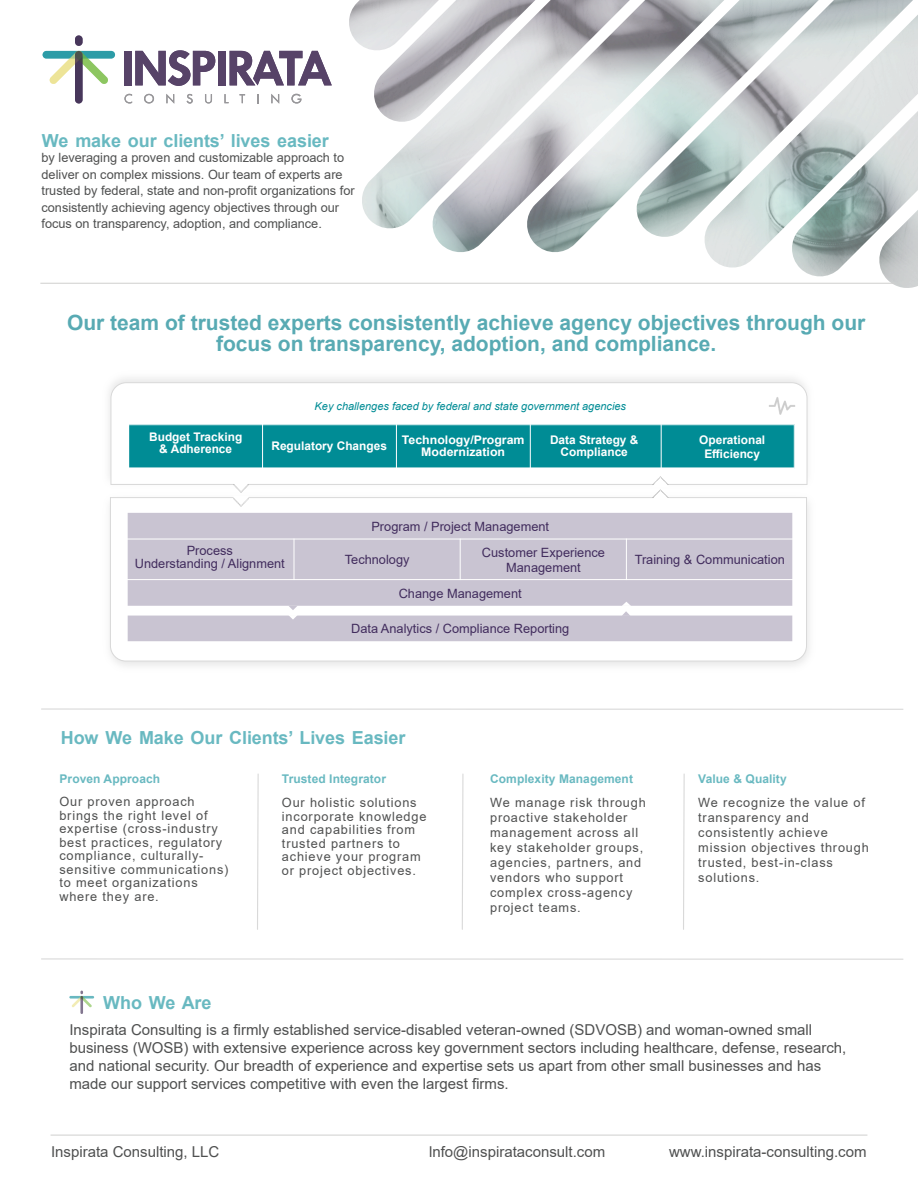
<style>
.page{position:relative;width:918px;height:1188px;background:#fff}
.page>*{position:absolute;margin:0;border:0;box-sizing:border-box;transform-origin:0 0}
.t1{font:700 21px/21px "Arial";color:#58aab3;text-align:center}
.t2{font:700 18px "Arial";letter-spacing:-.005em;color:rgb(4 138 151/.6)}
.t3{font:15px/18px "Arial";color:#4f5050}
.t4{font:12.75px/13.5px "Arial";letter-spacing:.065em;color:#4f5050}
.t5{font:12.75px/16.5px "Arial";color:#4f5050}
.t6{font:12.75px/12.8px "Arial";color:#412c5d;text-align:center}
.t7{font:700 12px "Arial";letter-spacing:.005em;color:rgb(4 138 151/.6)}
.t8{font:700 11.85px/11.9px "Arial";color:#fff;text-align:center}
.t9{font:700 11.85px/11.9px "Arial";color:#fff;text-align:center;scale:1.04 1}
.t10{font:italic 10.95px "Arial";color:#008c95}
</style>
<div class="page">
<hr style="left:51px;top:1135px;width:816px;height:1px;background:#cfcfce">
<img style="left:349px;top:0;width:569px;height:288px">
<div style="left:124px;top:51px;width:8px;height:34px;background:#574368"></div>
<svg style="left:135px;top:50px;width:80px;height:36px"></svg>
<div style="left:218px;top:51px;width:8px;height:34px;background:#574368"></div>
<svg style="left:230px;top:51px;width:102px;height:34px"></svg>
<div style="left:43px;top:51px;width:72px;height:8px;background:#2c9ca7;border-radius:4px"></div>
<div style="left:75px;top:35px;width:8px;height:11px;background:#48375b;border-radius:4px"></div>
<svg style="left:49px;top:51px;width:59px;height:33px"></svg>
<svg style="left:75px;top:51px;width:8px;height:53px"></svg>
<svg style="left:124px;top:94px;width:8px;height:9px"></svg>
<svg style="left:144px;top:94px;width:10px;height:9px"></svg>
<svg style="left:166px;top:94px;width:8px;height:10px"></svg>
<svg style="left:187px;top:94px;width:6px;height:10px"></svg>
<svg style="left:205px;top:94px;width:7px;height:9px"></svg>
<svg style="left:224px;top:94px;width:5px;height:9px"></svg>
<svg style="left:240px;top:94px;width:5px;height:9px"></svg>
<svg style="left:257px;top:94px;width:2px;height:9px"></svg>
<svg style="left:271px;top:94px;width:8px;height:10px"></svg>
<svg style="left:291px;top:94px;width:10px;height:9px"></svg>
<hr style="left:40px;top:283px;width:855px;height:1px;background:#cfcfce">
<hr style="left:41px;top:708px;width:862px;height:2px;background:#d9d9d9">
<hr style="left:41px;top:958px;width:862px;height:2px;background:#d9d9d9">
<svg style="left:110px;top:497px;width:697px;height:165px"></svg>
<svg style="left:110px;top:382px;width:698px;height:103px"></svg>
<div style="left:129px;top:425px;width:134px;height:44px;background:#008c95"></div>
<div style="left:263px;top:425px;width:133px;height:44px;background:#008c95"></div>
<div style="left:397px;top:425px;width:133px;height:44px;background:#008c95"></div>
<div style="left:528px;top:425px;width:133px;height:44px;background:#008c95"></div>
<div style="left:661px;top:425px;width:133px;height:44px;background:#008c95"></div>
<hr style="left:530px;top:424px;width:1px;height:46px;background:#fff">
<hr style="left:396px;top:424px;width:1px;height:46px;background:#fff">
<hr style="left:262px;top:423px;width:1px;height:46px;background:#fff">
<hr style="left:661px;top:424px;width:1px;height:46px;background:#fff">
<hr style="left:128px;top:424px;width:1px;height:46px;background:#fff">
<hr style="left:794px;top:424px;width:1px;height:46px;background:#fff">
<hr style="left:128px;top:424px;width:667px;height:1px;background:#fff">
<hr style="left:128px;top:467px;width:667px;height:3px;background:#fff">
<div style="left:127px;top:512px;width:666px;height:27px;background:#c9c4d2"></div>
<div style="left:127px;top:539px;width:167px;height:41px;background:#c9c4d2"></div>
<div style="left:294px;top:539px;width:166px;height:41px;background:#c9c4d2"></div>
<div style="left:460px;top:539px;width:166px;height:41px;background:#c9c4d2"></div>
<div style="left:626px;top:539px;width:167px;height:41px;background:#c9c4d2"></div>
<div style="left:127px;top:580px;width:666px;height:26px;background:#c9c4d2"></div>
<div style="left:127px;top:615px;width:666px;height:27px;background:#c9c4d2"></div>
<hr style="left:294px;top:539px;width:1px;height:41px;background:#fff">
<hr style="left:460px;top:539px;width:1px;height:41px;background:#fff">
<hr style="left:626px;top:539px;width:1px;height:41px;background:#fff">
<hr style="left:127px;top:539px;width:666px;height:1px;background:#fff">
<hr style="left:127px;top:579px;width:666px;height:1px;background:#fff">
<hr style="left:127px;top:606px;width:666px;height:1px;background:#fff">
<hr style="left:127px;top:615px;width:666px;height:1px;background:#fff">
<svg style="left:127px;top:513px;width:1px;height:26px"></svg>
<hr style="left:127px;top:539px;width:1px;height:103px;background:#fff">
<svg style="left:792px;top:513px;width:1px;height:26px"></svg>
<hr style="left:792px;top:539px;width:1px;height:103px;background:#fff">
<hr style="left:127px;top:512px;width:666px;height:1px;background:#fff">
<hr style="left:127px;top:641px;width:666px;height:1px;background:#fff">
<img style="left:767px;top:391px;width:30px;height:30px">
<img style="left:647px;top:467px;width:28px;height:12px">
<svg style="left:652px;top:476px;width:18px;height:3px"></svg>
<img style="left:647px;top:479px;width:28px;height:28px">
<img style="left:227px;top:474px;width:28px;height:11px">
<svg style="left:232px;top:482px;width:18px;height:6px"></svg>
<img style="left:227px;top:488px;width:28px;height:24px">
<svg style="left:288px;top:606px;width:10px;height:13px"></svg>
<svg style="left:622px;top:602px;width:9px;height:14px"></svg>
<hr style="left:69px;top:996px;width:25px;height:3px;background:#048a97;opacity:.6">
<svg style="left:72px;top:991px;width:20px;height:16px"></svg>
<hr style="left:80px;top:996px;width:3px;height:18px;background:#2f1b45;opacity:.6">
<svg style="left:257px;top:774px;width:2px;height:156px"></svg>
<svg style="left:462px;top:774px;width:2px;height:156px"></svg>
<svg style="left:683px;top:774px;width:2px;height:156px"></svg>
<h2 class="t2" style="left:42px;top:134px;width:288px">We make our clients’ lives easier</h2>
<p class="t5" style="left:41px;top:151px;width:315px">by leveraging a proven and customizable approach to deliver on complex missions. Our team of experts are trusted by federal, state and non-profit organizations for consistently achieving agency objectives through our focus on transparency, adoption, and compliance.</p>
<h1 class="t1" style="left:67px;top:314px;width:800px">Our team of trusted experts consistently achieve agency objectives through our focus on transparency, adoption, and compliance.</h1>
<p class="t10" style="left:315px;top:402px;width:313px">Key challenges faced by federal and state government agencies</p>
<p class="t8" style="left:149px;top:432px;width:95px">Budget Tracking &amp; Adherence</p>
<p class="t8" style="left:271px;top:441px;width:117px">Regulatory Changes</p>
<p class="t9" style="left:402px;top:435px;width:120px">Technology/Program<br>Modernization</p>
<p class="t8" style="left:550px;top:435px;width:90px">Data Strategy &amp;<br>Compliance</p>
<p class="t8" style="left:699px;top:435px;width:68px;line-height:13.5px">Operational<br>Efficiency</p>
<p class="t6" style="left:371px;top:521px;width:179px">Program / Project Management</p>
<p class="t6" style="left:135px;top:545px;width:152px">Process<br>Understanding / Alignment</p>
<p class="t6" style="left:345px;top:555px;width:66px">Technology</p>
<p class="t6" style="left:482px;top:546px;width:125px;line-height:15px">Customer Experience<br>Management</p>
<p class="t6" style="left:635px;top:555px;width:152px">Training &amp; Communication</p>
<p class="t6" style="left:399px;top:588px;width:125px">Change Management</p>
<p class="t6" style="left:351px;top:624px;width:220px">Data Analytics / Compliance Reporting</p>
<h2 class="t2" style="left:61px;top:730px;width:346px">How We Make Our Clients’ Lives Easier</h2>
<p class="t7" style="left:60px;top:774px;width:102px">Proven Approach</p>
<p class="t7" style="left:282px;top:774px;width:106px">Trusted Integrator</p>
<p class="t7" style="left:490px;top:774px;width:144px">Complexity Management</p>
<p class="t7" style="left:698px;top:774px;width:90px">Value &amp; Quality</p>
<p class="t4" style="left:59px;top:796px;width:171px">Our proven approach brings the right level of expertise (cross-industry best practices, regulatory compliance, culturally&shy;sensitive communications) to meet organizations where they are.</p>
<p class="t4" style="left:282px;top:797px;width:146px">Our holistic solutions incorporate knowledge and capabilities from trusted partners to achieve your program or project objectives.</p>
<p class="t4" style="left:490px;top:796px;width:157px;line-height:15px">We manage risk through proactive stakeholder management across all key stakeholder groups, agencies, partners, and vendors who support complex cross-agency project teams.</p>
<p class="t4" style="left:698px;top:796px;width:172px;line-height:15px">We recognize the value of transparency and consistently achieve mission objectives through trusted, best-in-class solutions.</p>
<h2 class="t2" style="left:103px;top:996px;width:110px">Who We Are</h2>
<p class="t3" style="left:69px;top:1022px;width:779px">Inspirata Consulting is a firmly established service-disabled veteran-owned (SDVOSB) and woman-owned small business (WOSB) with extensive experience across key government sectors including healthcare, defense, research, and national security. Our breadth of experience and expertise sets us apart from other small businesses and has made our support services competitive with even the largest firms.</p>
<p class="t3" style="left:51px;top:1145px;width:170px">Inspirata Consulting, LLC</p>
<p class="t3" style="left:429px;top:1145px;width:178px">lnfo@inspirataconsult.com</p>
<p class="t3" style="left:669px;top:1145px;width:199px">www.inspirata-consulting.com</p>
</div>
